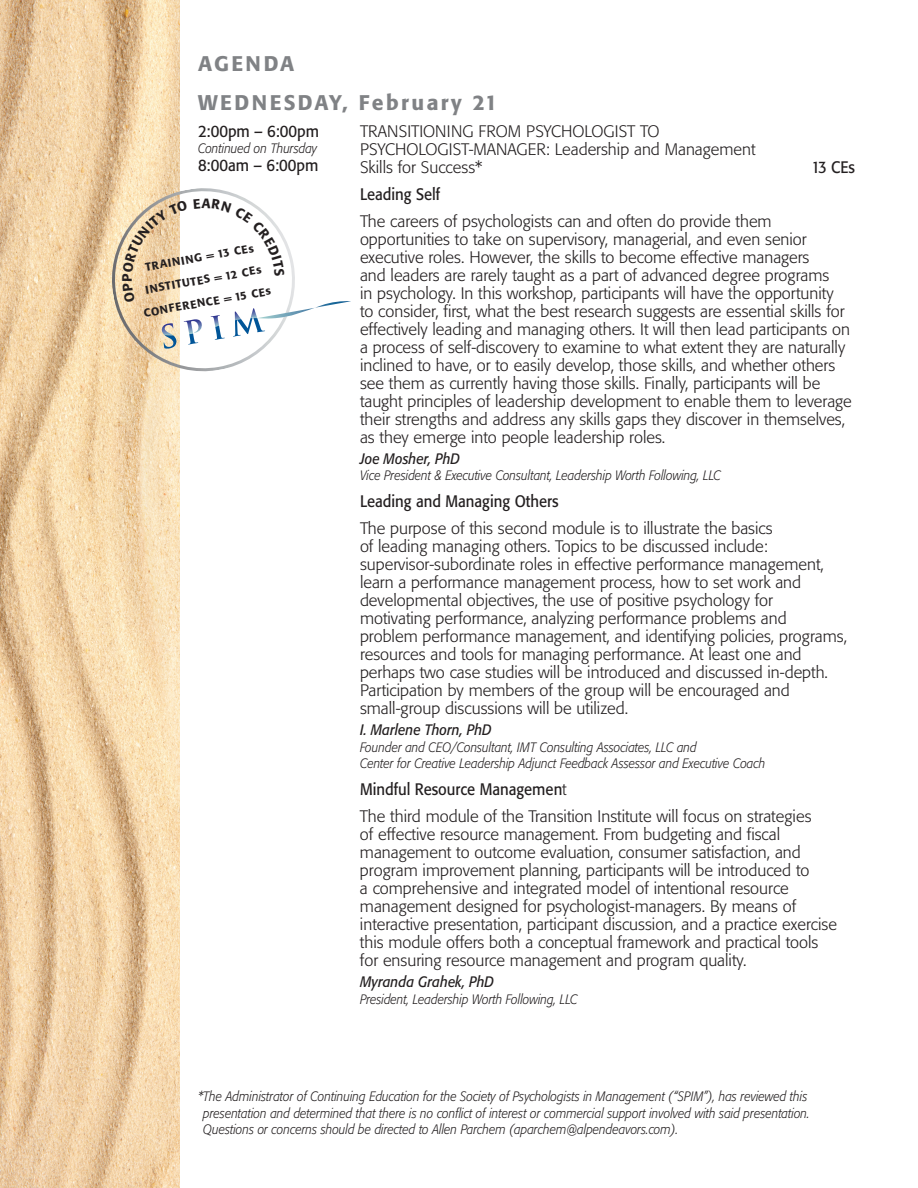
<style>
.page{position:relative;width:918px;height:1188px;background:#fff}
.page>*{position:absolute;margin:0;border:0;box-sizing:border-box;transform-origin:0 0}
.t1{font:500 21px/39px "Formata";letter-spacing:.115em;color:#808285}
.t2{font:300 16.5px/18px "Formata";color:#231f20}
.t3{font:16.5px "Formata";color:#231f20;scale:.9 1}
.t4{font:italic 15px "Formata";color:#231f20;scale:.9 1}
.t5{font:italic 300 13.5px/16.5px "Formata";color:#231f20;scale:.9 1}
.t6{font:500 11.25px/22.5px "Formata";color:#231f20;text-align:center}
.s1{font-weight:400}
</style>
<div class="page">
<img style="left:0;top:0;width:180px;height:1188px">
<img style="left:105px;top:181px;width:158px;height:198px">
<svg style="left:122px;top:198px;width:229px;height:151px"></svg>
<p class="t1" style="left:198px;top:46px;width:301px">AGENDA<br>WEDNESDAY, February 21</p>
<p class="t3" style="left:198px;top:124px;width:136px">2:00pm – 6:00pm</p>
<p class="t2" style="left:360px;top:123px;width:397px">TRANSITIONING FROM PSYCHOLOGIST TO<br>PSYCHOLOGIST-MANAGER: Leadership and Management<br>Skills for Success*</p>
<p class="t5" style="left:198px;top:141px;width:134px">Continued on Thursday</p>
<p class="t3" style="left:198px;top:158px;width:135px">8:00am – 6:00pm</p>
<p class="t3" style="left:811px;top:160px;width:50px">13 CEs</p>
<p class="t6" style="left:144px;top:257px;width:111px;rotate:-10deg">TRAINING = 13 CEs</p>
<p class="t6" style="left:138px;top:281px;width:130px;rotate:-10deg">INSTITUTES = 12 CEs<br>CONFERENCE = 15 CEs</p>
<p class="t3" style="left:360px;top:187px;width:91px">Leading Self</p>
<p class="t2" style="left:360px;top:213px;width:493px">The careers of psychologists can and often do provide them opportunities to take on supervisory, managerial, and even senior executive roles. However, the skills to become effective managers<br>and leaders are rarely taught as a part of advanced degree programs<br>in psychology. In this workshop, participants will have the opportunity<br>to consider, first, what the best research suggests are essential skills for effectively leading and managing others. It will then lead participants on a process of self-discovery to examine to what extent they are naturally inclined to have, or to easily develop, those skills, and whether others see them as currently having those skills. Finally, participants will be taught principles of leadership development to enable them to leverage their strengths and address any skills gaps they discover in themselves, as they emerge into people leadership roles.</p>
<p class="t4" style="left:360px;top:452px;width:113px">Joe Mosher, PhD</p>
<p class="t5" style="left:360px;top:468px;width:402px">Vice President &amp; Executive Consultant, Leadership Worth Following, LLC</p>
<p class="t3" style="left:360px;top:494px;width:222px">Leading and Managing Others</p>
<p class="t2" style="left:360px;top:521px;width:489px">The purpose of this second module is to illustrate the basics<br>of leading managing others. Topics to be discussed include: supervisor-subordinate roles in effective performance management, learn a performance management process, how to set work and developmental objectives, the use of positive psychology for motivating performance, analyzing performance problems and problem performance management, and identifying policies, programs, resources and tools for managing performance. At least one and perhaps two case studies will be introduced and discussed in-depth.<br>Participation by members of the group will be encouraged and small-group discussions will be utilized.</p>
<p class="t4" style="left:360px;top:723px;width:148px">I. Marlene Thorn, PhD</p>
<p class="t5" style="left:360px;top:740px;width:452px">Founder and CEO/Consultant, IMT Consulting Associates, LLC and<br>Center for Creative Leadership Adjunct Feedback Assessor and Executive Coach</p>
<p class="t2" style="left:360px;top:777px;width:453px;line-height:27px"><span class="s1">Mindful Resource Managemen</span>t<br>The third module of the Transition Institute will focus on strategies</p>
<p class="t2" style="left:360px;top:827px;width:478px">of effective resource management. From budgeting and fiscal management to outcome evaluation, consumer satisfaction, and program improvement planning, participants will be introduced to<br>a comprehensive and integrated model of intentional resource management designed for psychologist-managers. By means of interactive presentation, participant discussion, and a practice exercise this module offers both a conceptual framework and practical tools for ensuring resource management and program quality.</p>
<p class="t4" style="left:360px;top:975px;width:151px">Myranda Grahek, PhD</p>
<p class="t5" style="left:360px;top:992px;width:243px">President, Leadership Worth Following, LLC</p>
<p class="t5" style="left:203px;top:1089px;width:675px;text-indent:-5px">*The Administrator of Continuing Education for the Society of Psychologists in Management (“SPIM”), has reviewed this presentation and determined that there is no conflict of interest or commercial support involved with said presentation.<br>Questions or concerns should be directed to Allen Parchem (aparchem@alpendeavors.com).</p>
</div>
